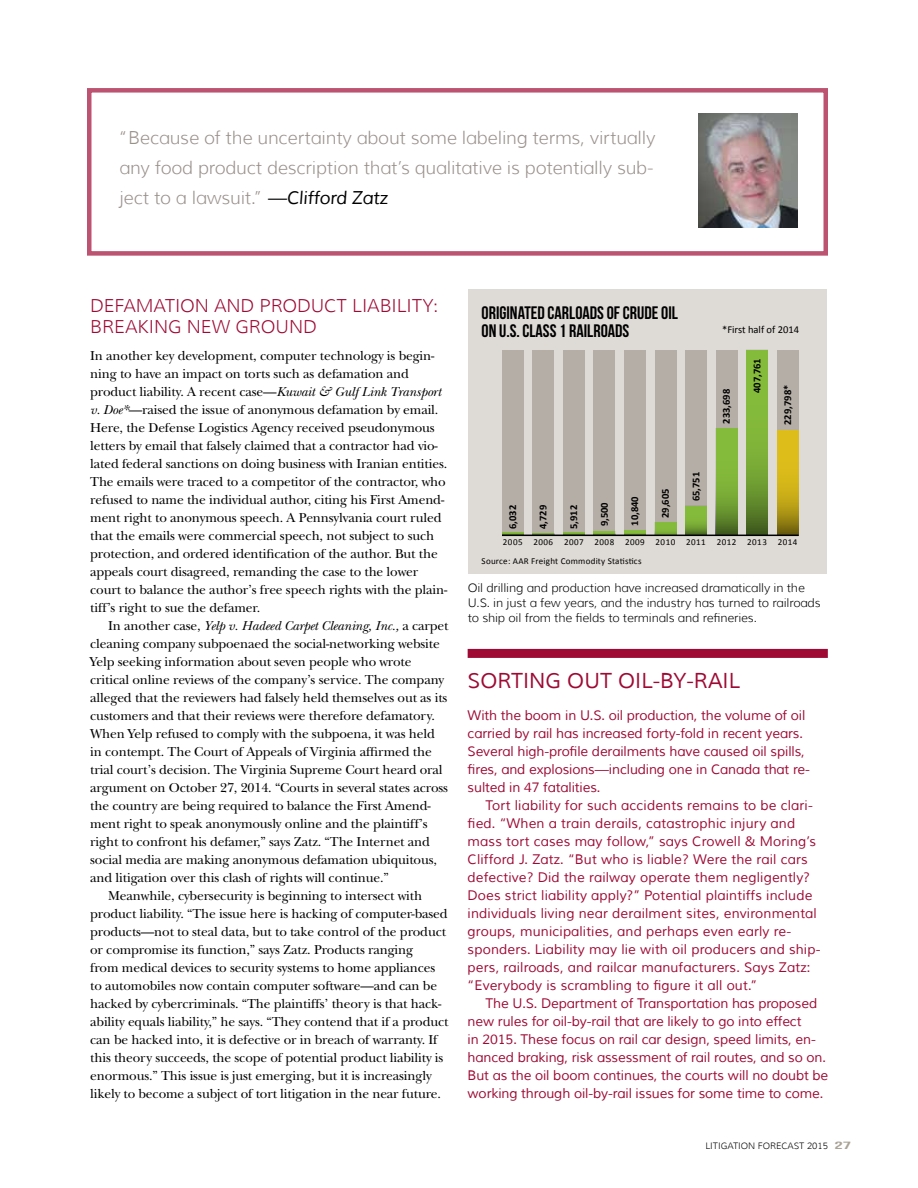
<style>
.page{position:relative;width:918px;height:1188px;background:#fff}
.page>*{position:absolute;margin:0;border:0;box-sizing:border-box;transform-origin:0 0}
.t1{font:21px "Muli";color:#9e0a34}
.t2{font:18.15px/18.1px "Bebas Neue";color:#000}
.t3{font:300 18px/30px "Muli";letter-spacing:-.01em;color:#99908b;text-align:justify}
.t4{font:300 18px "Muli";color:#9e0a34}
.t5{font:13.5px/18px "New Baskerville";letter-spacing:-.01em;color:#000}
.t6{font:13.5px/18px "Muli";letter-spacing:.01em;color:#9e0a34}
.t7{font:13.5px/18px "Muli";letter-spacing:-.01em;color:#9e0a34}
.t8{font:italic 13.5px "New Baskerville";letter-spacing:-.01em;color:#000}
.t9{font:300 12px/15px "Muli";letter-spacing:-.01em;color:#000}
.t10{font:700 10.5px "Calibri";color:#000}
.t11{font:10.5px "Calibri";color:#000}
.t12{font:9px "Calibri";letter-spacing:.05em;color:#000}
.t13{font:9px "Calibri";letter-spacing:.025em;color:#000}
.t14{font:300 9px "Muli";color:#000}
.s1{font-weight:400;font-style:italic;color:#000}
.s2{font-style:italic}
.s3{font-style:normal}
.s4{font-family:"Bebas Neue";font-weight:400;font-size:10.5px;color:#aaa397}
</style>
<div class="page">
<img style="left:699px;top:113px;width:98px;height:115px">
<div style="left:469px;top:289px;width:358px;height:285px;background:#dedad5"></div>
<div style="left:502px;top:350px;width:21px;height:185px;background:#b5aea6"></div>
<svg style="left:502px;top:532px;width:21px;height:3px"></svg>
<div style="left:533px;top:350px;width:21px;height:185px;background:#b5aea6"></div>
<svg style="left:533px;top:533px;width:21px;height:2px"></svg>
<div style="left:563px;top:350px;width:22px;height:185px;background:#b5aea6"></div>
<svg style="left:563px;top:532px;width:22px;height:3px"></svg>
<div style="left:594px;top:350px;width:21px;height:185px;background:#b5aea6"></div>
<svg style="left:594px;top:531px;width:21px;height:4px"></svg>
<div style="left:624px;top:350px;width:22px;height:185px;background:#b5aea6"></div>
<svg style="left:624px;top:531px;width:22px;height:4px"></svg>
<div style="left:655px;top:350px;width:21px;height:185px;background:#b5aea6"></div>
<svg style="left:655px;top:522px;width:21px;height:13px"></svg>
<div style="left:685px;top:350px;width:22px;height:185px;background:#b5aea6"></div>
<svg style="left:685px;top:506px;width:22px;height:29px"></svg>
<div style="left:716px;top:350px;width:21px;height:185px;background:#b5aea6"></div>
<svg style="left:716px;top:429px;width:21px;height:106px;background:#75a534"></svg>
<div style="left:777px;top:350px;width:22px;height:185px;background:#b5aea6"></div>
<svg style="left:777px;top:430px;width:22px;height:105px;background:#c3a717"></svg>
<svg style="left:746px;top:350px;width:22px;height:185px;background:#75a534"></svg>
<hr style="left:502px;top:535px;width:297px;height:1px;background:#000">
<div style="left:468px;top:649px;width:360px;height:9px;background:#9e0a34"></div>
<h3 class="t3" style="left:119px;top:123px;width:538px">“Because of the uncertainty about some labeling terms, virtually any food product description that’s qualitative is potentially sub&shy;ject to a lawsuit.” <span class="s1">—Clifford Zatz</span></h3>
<h3 class="t4" style="left:90px;top:295px;width:26px">Defamation</h3>
<h3 class="t4" style="left:214px;top:295px;width:14px">and</h3>
<h3 class="t4" style="left:259px;top:295px;width:25px">Product</h3>
<h3 class="t4" style="left:352px;top:295px;width:49px">Liability</h3>
<h3 class="t4" style="left:434px;top:295px;width:6px">:</h3>
<h3 class="t4" style="left:90px;top:316px;width:12px">Breaking</h3>
<h3 class="t4" style="left:187px;top:316px;width:77px">New Ground</h3>
<p class="t5" style="left:90px;top:347px;width:359px">In another key development, computer technology is begin&shy;ning to have an impact on torts such as defamation and product liability. A recent case—<span class="s2">Kuwait &amp; Gulf Link Transport v. Doe*</span>—raised the issue of anonymous defamation by email.<br>Here, the Defense Logistics Agency received pseudonymous letters by email that falsely claimed that a contractor had vio&shy;lated federal sanctions on doing business with Iranian entities.<br>The emails were traced to a competitor of the contractor, who refused to name the individual author, citing his First Amend&shy;ment right to anonymous speech. A Pennsylvania court ruled that the emails were commercial speech, not subject to such protection, and ordered identification of the author. But the appeals court disagreed, remanding the case to the lower court to balance the author’s free speech rights with the plain&shy;tiff’s right to sue the defamer.</p>
<p class="t8" style="left:108px;top:618px;width:342px"><span class="s3">In another case,</span> Yelp v. Hadeed Carpet Cleaning, Inc., <span class="s3">a carpet</span></p>
<p class="t5" style="left:90px;top:635px;width:351px">cleaning company subpoenaed the social-networking website</p>
<p class="t5" style="left:90px;top:653px;width:323px">Yelp seeking information about seven people who wrote</p>
<p class="t5" style="left:90px;top:671px;width:356px">critical online reviews of the company’s service. The company</p>
<p class="t5" style="left:90px;top:689px;width:359px">alleged that the reviewers had falsely held themselves out as its</p>
<p class="t5" style="left:90px;top:707px;width:346px">customers and that their reviews were therefore defamatory.</p>
<p class="t5" style="left:90px;top:725px;width:346px">When Yelp refused to comply with the subpoena, it was held</p>
<p class="t5" style="left:90px;top:743px;width:343px">in contempt. The Court of Appeals of Virginia affirmed the</p>
<p class="t5" style="left:90px;top:761px;width:354px">trial court’s decision. The Virginia Supreme Court heard oral</p>
<p class="t5" style="left:90px;top:779px;width:359px">argument on October 27, 2014. “Courts in several states across</p>
<p class="t5" style="left:90px;top:797px;width:342px">the country are being required to balance the First Amend-</p>
<p class="t5" style="left:90px;top:815px;width:339px">ment right to speak anonymously online and the plaintiff’s</p>
<p class="t5" style="left:90px;top:833px;width:341px">right to confront his defamer,” says Zatz. “The Internet and</p>
<p class="t5" style="left:90px;top:851px;width:348px">social media are making anonymous defamation ubiquitous,</p>
<p class="t5" style="left:90px;top:869px;width:300px">and litigation over this clash of rights will continue.”</p>
<p class="t5" style="left:108px;top:887px;width:316px">Meanwhile, cybersecurity is beginning to intersect with</p>
<p class="t5" style="left:90px;top:905px;width:359px">product liability. “The issue here is hacking of computer-based</p>
<p class="t5" style="left:90px;top:923px;width:357px">products—not to steal data, but to take control of the product</p>
<p class="t5" style="left:90px;top:941px;width:324px">or compromise its function,” says Zatz. Products ranging</p>
<p class="t5" style="left:90px;top:959px;width:347px">from medical devices to security systems to home appliances</p>
<p class="t5" style="left:90px;top:977px;width:348px">to automobiles now contain computer software—and can be</p>
<p class="t5" style="left:90px;top:995px;width:353px">hacked by cybercriminals. “The plaintiffs’ theory is that hack-</p>
<p class="t5" style="left:90px;top:1013px;width:360px">ability equals liability,” he says. “They contend that if a product</p>
<p class="t5" style="left:90px;top:1031px;width:349px">can be hacked into, it is defective or in breach of warranty. If</p>
<p class="t5" style="left:90px;top:1049px;width:355px">this theory succeeds, the scope of potential product liability is</p>
<p class="t5" style="left:90px;top:1067px;width:343px">enormous.” This issue is just emerging, but it is increasingly</p>
<p class="t5" style="left:90px;top:1085px;width:352px">likely to become a subject of tort litigation in the near future.</p>
<h2 class="t2" style="left:482px;top:303px;width:198px">ORIGINATED CARLOADS OF CRUDE OIL<br>ON U.S. CLASS 1 RAILROADS</h2>
<p class="t10" style="left:506px;top:529px;width:26px;rotate:-90deg">6,032</p>
<p class="t10" style="left:536px;top:529px;width:26px;rotate:-90deg">4,729</p>
<p class="t10" style="left:567px;top:529px;width:26px;rotate:-90deg">5,912</p>
<p class="t10" style="left:597px;top:526px;width:26px;rotate:-90deg">9,500</p>
<p class="t10" style="left:628px;top:526px;width:31px;rotate:-90deg">10,840</p>
<p class="t10" style="left:659px;top:518px;width:31px;rotate:-90deg">29,605</p>
<p class="t10" style="left:689px;top:501px;width:31px;rotate:-90deg">65,751</p>
<p class="t11" style="left:722px;top:323px;width:79px">*First half of 2014</p>
<p class="t10" style="left:750px;top:393px;width:36px;rotate:-90deg">407,761</p>
<p class="t10" style="left:720px;top:424px;width:36px;rotate:-90deg">233,698</p>
<p class="t10" style="left:781px;top:425px;width:42px;rotate:-90deg">229,798*</p>
<p class="t12" style="left:503px;top:536px;width:296px">2005 2006 2007 2008 2009 2010 2011 2012 2013 2014</p>
<p class="t9" style="left:468px;top:580px;width:354px">Oil drilling and production have increased dramatically in the<br>U.S. in just a few years, and the industry has turned to railroads to ship oil from the fields to terminals and refineries.</p>
<p class="t13" style="left:482px;top:556px;width:161px">Source: AAR Freight Commodity Statistics</p>
<h1 class="t1" style="left:468px;top:668px;width:43px">Sorting</h1>
<h1 class="t1" style="left:567px;top:668px;width:153px">Out Oil-by-Rail</h1>
<p class="t7" style="left:468px;top:706px;width:344px">With the boom in U .S. oil production, the volume of oil carried by rail has increased forty-fold in recent years.<br>Several high-profile derailments have caused oil spills, fires, and explosions—including one in Canada that re&shy;sulted in 47 fatalities.</p>
<p class="t6" style="left:468px;top:796px;width:354px;text-indent:18px">Tort liability for such accidents remains to be clari&shy;fied. “When a train derails, catastrophic injury and mass tort cases may follow,” says Crowell &amp; Moring’s Clifford J. Zatz. “But who is liable? Were the rail cars defective? Did the railway operate them negligently?<br>Does strict liability apply?” Potential plaintiffs include individuals living near derailment sites, environmental groups, municipalities, and perhaps even early re&shy;sponders. Liability may lie with oil producers and ship&shy;pers, railroads, and railcar manufacturers. Says Zatz: “Everybody is scrambling to figure it all out.”</p>
<p class="t7" style="left:468px;top:994px;width:362px;text-indent:18px">The U .S. Department of Transportation has proposed new rules for oil-by-rail that are likely to go into effect<br>in 2015. These focus on rail car design, speed limits, en&shy;hanced braking, risk assessment of rail routes, and so on.<br>But as the oil boom continues, the courts will no doubt be working through oil-by-rail issues for some time to come.</p>
<p class="t14" style="left:705px;top:1140px;width:147px">Litigation Forecast 2015 <span class="s4">27</span></p>
</div>
